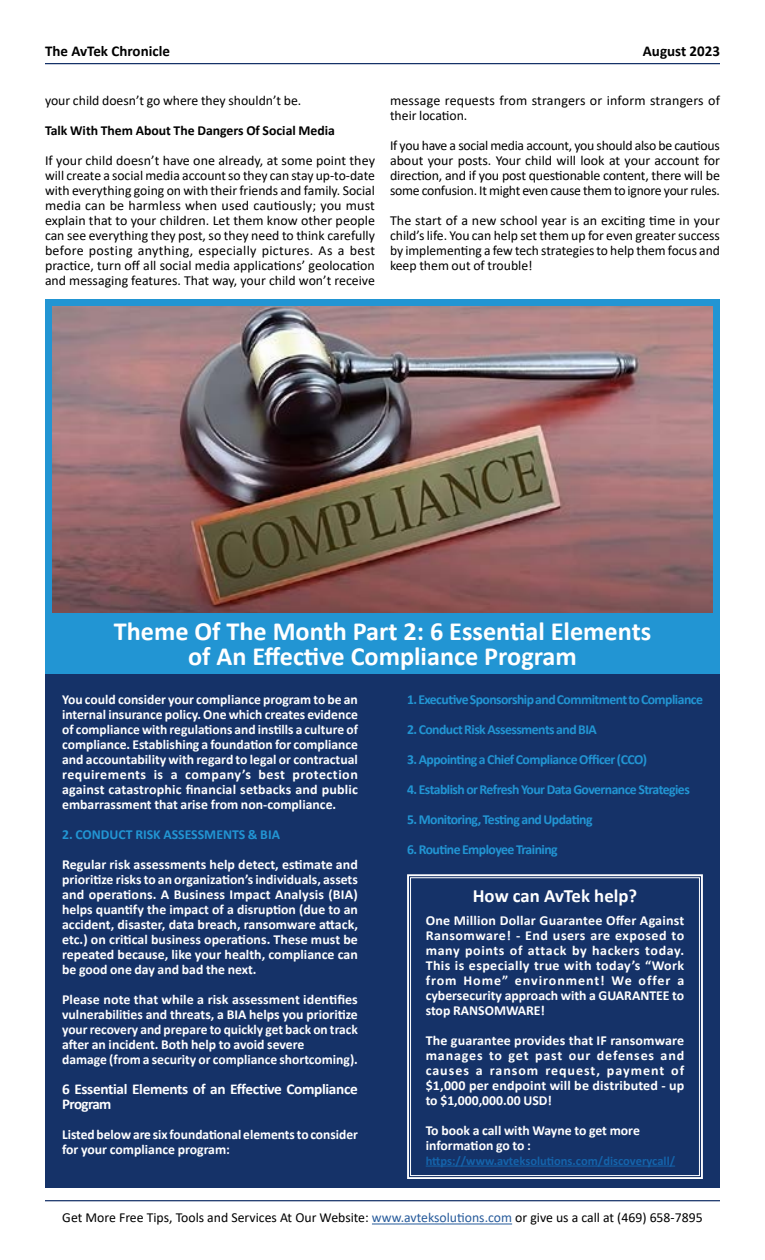
<style>
.page{position:relative;width:765px;height:1260px;background:#fff}
.page>*{position:absolute;margin:0;border:0;box-sizing:border-box;transform-origin:0 0}
.t1{font:700 26.25px/25px "Calibri";color:#fff;text-align:center}
.t2{font:700 18.75px "Calibri";color:#fff}
.t3{font:700 15px/15px "Calibri";letter-spacing:-.02em;color:#fff}
.t4{font:700 15px "Calibri";color:#000}
.t5{font:700 13.75px/15px "Calibri";color:#fff;text-align:justify}
.t6{font:13.75px/15px "Calibri";color:#000;text-align:justify}
.t7{font:700 13.75px "Calibri";letter-spacing:-.04em;color:#2295d3}
.t8{font:700 13.75px "Calibri";color:#000}
.t9{font:700 13.75px "Calibri";color:#2295d3}
.t10{font:700 12.5px "Calibri";color:#1463aa}
.s1{color:#275b9b}
</style>
<div class="page">
<hr style="left:45px;top:63px;width:675px;height:1px;background:#153268">
<div style="left:45px;top:674px;width:675px;height:514px;background:#153268"></div>
<svg style="left:407px;top:874px;width:296px;height:305px"></svg>
<div style="left:410px;top:877px;width:290px;height:299px;border:1px solid #fff"></div>
<div style="left:45px;top:299px;width:675px;height:375px;background:#2295d3"></div>
<img style="left:52px;top:307px;width:661px;height:306px">
<hr style="left:45px;top:1200px;width:675px;height:1px;background:#153268">
<hr style="left:372px;top:1224px;width:140px;height:1px;background:#275b9b">
<hr style="left:426px;top:1166px;width:249px;height:1px;background:#1463aa">
<p class="t4" style="left:45px;top:41px;width:126px">The AvTek Chronicle</p>
<p class="t4" style="left:643px;top:41px;width:79px">August 2023</p>
<p class="t6" style="left:45px;top:92px;width:258px">your child doesn’t go where they shouldn’t be.</p>
<p class="t8" style="left:45px;top:120px;width:291px">Talk With Them About The Dangers Of Social Media</p>
<p class="t6" style="left:45px;top:152px;width:332px">If your child doesn’t have one already, at some point they will create a social media account so they can stay up-to-date with everything going on with their friends and family. Social media can be harmless when used cautiously; you must explain that to your children. Let them know other people can see everything they post, so they need to think carefully before posting anything, especially pictures. As a best practice, turn off all social media applications’ geolocation and messaging features. That way, your child won’t receive</p>
<p class="t6" style="left:390px;top:92px;width:332px">message requests from strangers or inform strangers of their location.</p>
<p class="t6" style="left:390px;top:137px;width:332px">If you have a social media account, you should also be cautious about your posts. Your child will look at your account for direction, and if you post questionable content, there will be some confusion. It might even cause them to ignore your rules.</p>
<p class="t6" style="left:390px;top:212px;width:332px">The start of a new school year is an exciting time in your child’s life. You can help set them up for even greater success by implementing a few tech strategies to help them focus and keep them out of trouble!</p>
<h1 class="t1" style="left:114px;top:618px;width:539px">Theme Of The Month Part 2: 6 Essential Elements of An Effective Compliance Program</h1>
<p class="t5" style="left:62px;top:692px;width:297px">You could consider your compliance program to be an internal insurance policy. One which creates evidence of compliance with regulations and instills a culture of compliance. Establishing a foundation for compliance and accountability with regard to legal or contractual requirements is a company’s best protection against catastrophic financial setbacks and public embarrassment that arise from non-compliance.</p>
<p class="t9" style="left:62px;top:825px;width:219px">2. CONDUCT RISK ASSESSMENTS &amp; BIA</p>
<p class="t5" style="left:62px;top:857px;width:297px">Regular risk assessments help detect, estimate and prioritize risks to an organization’s individuals, assets and operations. A Business Impact Analysis (BIA) helps quantify the impact of a disruption (due to an accident, disaster, data breach, ransomware attack, etc.) on critical business operations. These must be repeated because, like your health, compliance can be good one day and bad the next.</p>
<p class="t5" style="left:62px;top:992px;width:297px;text-align:left">Please note that while a risk assessment identifies vulnerabilities and threats, a BIA helps you prioritize your recovery and prepare to quickly get back on track after an incident. Both help to avoid severe<br>damage (from a security or compliance shortcoming).</p>
<p class="t3" style="left:62px;top:1082px;width:297px">6 Essential Elements of an Effective Compliance<br>Program</p>
<p class="t5" style="left:62px;top:1127px;width:297px">Listed below are six foundational elements to consider for your compliance program:</p>
<p class="t7" style="left:407px;top:690px;width:297px">1. Executive Sponsorship and Commitment to Compliance</p>
<p class="t7" style="left:407px;top:720px;width:191px">2. Conduct Risk Assessments and BIA</p>
<p class="t7" style="left:407px;top:750px;width:242px">3. Appointing a Chief Compliance Officer (CCO)</p>
<p class="t7" style="left:407px;top:780px;width:284px">4. Establish or Refresh Your Data Governance Strategies</p>
<p class="t7" style="left:407px;top:810px;width:187px">5. Monitoring, Testing and Updating</p>
<p class="t7" style="left:407px;top:840px;width:152px">6. Routine Employee Training</p>
<h2 class="t2" style="left:473px;top:883px;width:166px">How can AvTek help?</h2>
<p class="t5" style="left:426px;top:912px;width:260px">One Million Dollar Guarantee Offer Against Ransomware! - End users are exposed to many points of attack by hackers today.<br>This is especially true with today’s “Work from Home” environment! We offer a cybersecurity approach with a GUARANTEE to stop RANSOMWARE!</p>
<p class="t5" style="left:426px;top:1032px;width:260px">The guarantee provides that IF ransomware manages to get past our defenses and causes a ransom request, payment of $1,000 per endpoint will be distributed - up to $1,000,000.00 USD!</p>
<p class="t5" style="left:426px;top:1122px;width:216px">To book a call with Wayne to get more information go to :</p>
<p class="t10" style="left:426px;top:1152px;width:251px">https://www.avteksolutions.com/discoverycall/</p>
<p class="t6" style="left:62px;top:1210px;width:642px">Get More Free Tips, Tools and Services At Our Website: <span class="s1">www.avteksolutions.com</span> or give us a call at (469) 658-7895</p>
</div>
